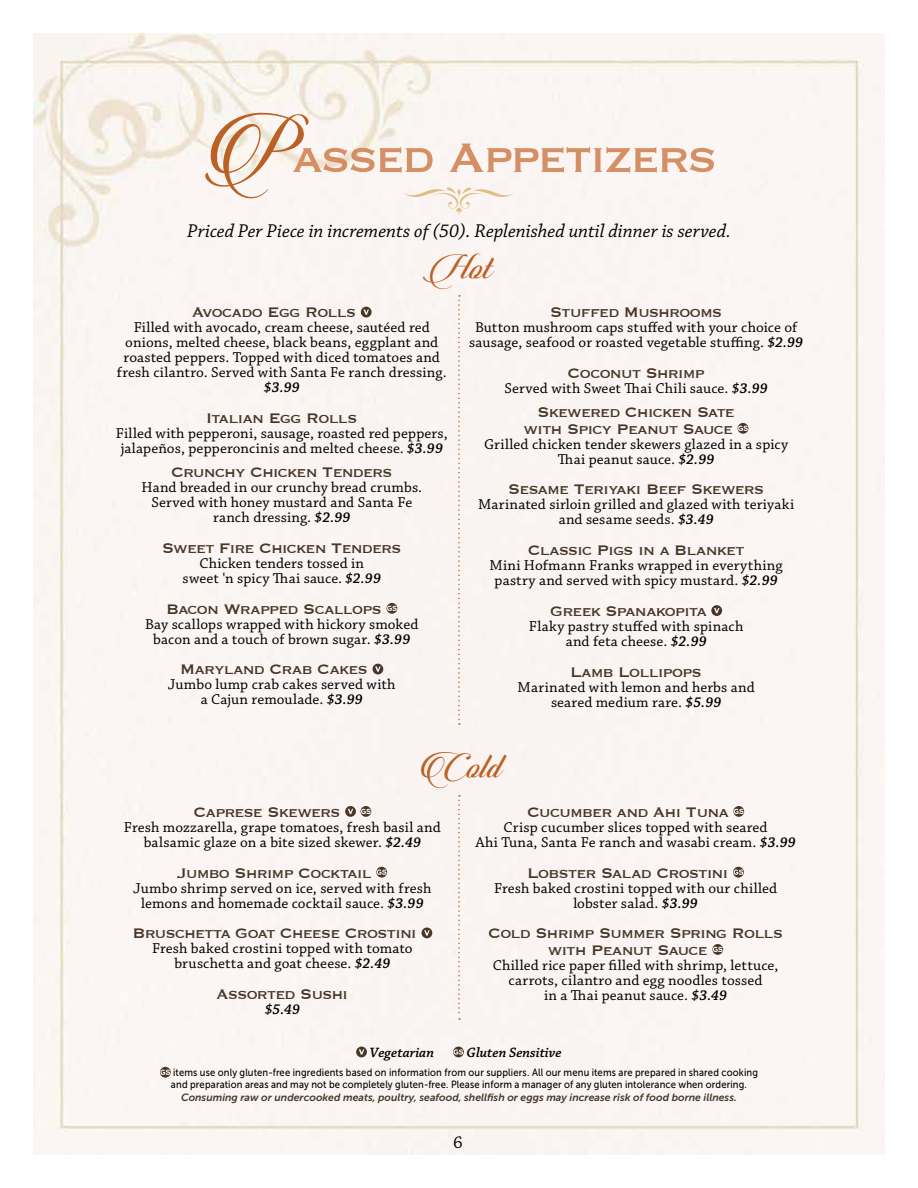
<style>
.page{position:relative;width:918px;height:1188px;background:#fff}
.page>*{position:absolute;margin:0;border:0;box-sizing:border-box;transform-origin:0 0}
.t1{font:54px "Copperplate";letter-spacing:-.055em;color:#d58f64}
.t2{font:40.5px "Candlescript Pro";color:#bb6125}
.t3{font:italic 19.5px "Chaparral Pro";color:#000}
.t4{font:18px/16.5px "Copperplate";letter-spacing:-.045em;color:#483729;text-align:right}
.t5{font:18px "Chaparral Pro Capt";color:#000}
.t6{font:15px/15px "Chaparral Pro Capt";letter-spacing:.01em;color:#000;text-align:center}
.t7{font:italic 600 15px "Chaparral Pro";color:#000}
.t8{font:italic 600 14.25px "Chaparral Pro";color:#000}
.t9{font:10.5px/12px "Museo Sans 500";letter-spacing:.02em;color:#000;scale:.9 1}
.t10{font:italic 10.5px "Museo Sans 700";color:#483729}
.s1{font-family:"Candlescript Pro";font-size:95.7px;color:#bb6125}
.s2{font-family:"Chaparral Pro";font-weight:600;font-style:italic}
</style>
<div class="page">
<div style="left:34px;top:34px;width:850px;height:1120px;background:#fbf6f3"></div>
<svg style="left:361px;top:307px;width:11px;height:10px"></svg>
<svg style="left:387px;top:603px;width:10px;height:11px"></svg>
<svg style="left:373px;top:664px;width:10px;height:10px"></svg>
<svg style="left:738px;top:423px;width:10px;height:11px"></svg>
<svg style="left:711px;top:605px;width:11px;height:11px"></svg>
<svg style="left:458px;top:295px;width:2px;height:430px"></svg>
<svg style="left:356px;top:1047px;width:11px;height:10px"></svg>
<svg style="left:453px;top:1047px;width:11px;height:10px"></svg>
<svg style="left:160px;top:1067px;width:11px;height:11px"></svg>
<svg style="left:345px;top:806px;width:26px;height:11px"></svg>
<svg style="left:376px;top:867px;width:11px;height:11px"></svg>
<svg style="left:422px;top:928px;width:10px;height:10px"></svg>
<svg style="left:733px;top:806px;width:11px;height:11px"></svg>
<svg style="left:733px;top:867px;width:11px;height:11px"></svg>
<svg style="left:712px;top:944px;width:11px;height:11px"></svg>
<svg style="left:458px;top:795px;width:2px;height:225px"></svg>
<svg style="left:403px;top:184px;width:112px;height:30px"></svg>
<h1 class="t1" style="left:200px;top:122px;width:519px"><span class="s1">P</span>assed Appetizers</h1>
<h3 class="t3" style="left:187px;top:220px;width:545px">Priced Per Piece in increments of (50). Replenished until dinner is served.</h3>
<h2 class="t2" style="left:428px;top:240px;width:64px">Hot</h2>
<p class="t4" style="left:192px;top:303px;width:166px">Avocado Egg Rolls</p>
<p class="t6" style="left:117px;top:321px;width:331px">Filled with avocado, cream cheese, sautéed red onions, melted cheese, black beans, eggplant and roasted peppers. Topped with diced tomatoes and fresh cilantro. Served with Santa Fe ranch dressing.</p>
<p class="t7" style="left:264px;top:379px;width:38px">$3.99</p>
<p class="t4" style="left:206px;top:409px;width:153px">Italian Egg Rolls</p>
<p class="t6" style="left:116px;top:426px;width:333px">Filled with pepperoni, sausage, roasted red peppers, jalapeños, pepperoncinis and melted cheese. <span class="s2">$3.99</span></p>
<p class="t4" style="left:171px;top:463px;width:223px">Crunchy Chicken Tenders</p>
<p class="t6" style="left:141px;top:480px;width:282px">Hand breaded in our crunchy bread crumbs.<br>Served with honey mustard and Santa Fe ranch dressing. <span class="s2">$2.99</span></p>
<p class="t4" style="left:162px;top:539px;width:241px">Sweet Fire Chicken Tenders</p>
<p class="t6" style="left:183px;top:556px;width:200px">Chicken tenders tossed in sweet 'n spicy Thai sauce. <span class="s2">$2.99</span></p>
<p class="t4" style="left:166px;top:600px;width:217px">Bacon Wrapped Scallops</p>
<p class="t6" style="left:145px;top:617px;width:275px">Bay scallops wrapped with hickory smoked bacon and a touch of brown sugar. <span class="s2">$3.99</span></p>
<p class="t4" style="left:180px;top:660px;width:189px">Maryland Crab Cakes</p>
<p class="t6" style="left:168px;top:678px;width:229px">Jumbo lump crab cakes served with a Cajun remoulade. <span class="s2">$3.99</span></p>
<p class="t4" style="left:550px;top:303px;width:174px">Stuffed Mushrooms</p>
<p class="t6" style="left:469px;top:321px;width:336px">Button mushroom caps stuffed with your choice of sausage, seafood or roasted vegetable stuffing. <span class="s2">$2.99</span></p>
<p class="t4" style="left:568px;top:364px;width:139px">Coconut Shrimp</p>
<p class="t6" style="left:504px;top:381px;width:265px">Served with Sweet Thai Chili sauce. <span class="s2">$3.99</span></p>
<p class="t4" style="left:524px;top:403px;width:213px">Skewered Chicken Sate with Spicy Peanut Sauce</p>
<p class="t6" style="left:484px;top:437px;width:306px">Grilled chicken tender skewers glazed in a spicy<br>Thai peanut sauce. <span class="s2">$2.99</span></p>
<p class="t4" style="left:508px;top:480px;width:258px">Sesame Teriyaki Beef Skewers</p>
<p class="t6" style="left:478px;top:498px;width:318px">Marinated sirloin grilled and glazed with teriyaki and sesame seeds. <span class="s2">$3.49</span></p>
<p class="t4" style="left:528px;top:541px;width:218px">Classic Pigs in a Blanket</p>
<p class="t6" style="left:490px;top:558px;width:295px">Mini Hofmann Franks wrapped in everything pastry and served with spicy mustard. <span class="s2">$2.99</span></p>
<p class="t4" style="left:550px;top:602px;width:158px">Greek Spanakopita</p>
<p class="t6" style="left:529px;top:619px;width:216px">Flaky pastry stuffed with spinach and feta cheese. <span class="s2">$2.99</span></p>
<p class="t4" style="left:570px;top:663px;width:133px">Lamb Lollipops</p>
<p class="t6" style="left:518px;top:680px;width:239px">Marinated with lemon and herbs and seared medium rare. <span class="s2">$5.99</span></p>
<h2 class="t2" style="left:416px;top:739px;width:85px">Cold</h2>
<p class="t4" style="left:193px;top:803px;width:149px">Caprese Skewers</p>
<p class="t6" style="left:124px;top:820px;width:318px">Fresh mozzarella, grape tomatoes, fresh basil and balsamic glaze on a bite sized skewer. <span class="s2">$2.49</span></p>
<p class="t4" style="left:178px;top:863px;width:196px">Jumbo Shrimp Cocktail</p>
<p class="t6" style="left:133px;top:881px;width:300px">Jumbo shrimp served on ice, served with fresh lemons and homemade cocktail sauce. <span class="s2">$3.99</span></p>
<p class="t4" style="left:132px;top:924px;width:286px">Bruschetta Goat Cheese Crostini</p>
<p class="t6" style="left:152px;top:942px;width:262px">Fresh baked crostini topped with tomato bruschetta and goat cheese. <span class="s2">$2.49</span></p>
<p class="t4" style="left:216px;top:985px;width:133px">Assorted Sushi</p>
<p class="t7" style="left:265px;top:1001px;width:37px">$5.49</p>
<p class="t4" style="left:527px;top:803px;width:203px">Cucumber and Ahi Tuna</p>
<p class="t6" style="left:475px;top:820px;width:322px">Crisp cucumber slices topped with seared<br>Ahi Tuna, Santa Fe ranch and wasabi cream. <span class="s2">$3.99</span></p>
<p class="t4" style="left:527px;top:863px;width:203px">Lobster Salad Crostini</p>
<p class="t6" style="left:494px;top:881px;width:285px">Fresh baked crostini topped with our chilled lobster salad. <span class="s2">$3.99</span></p>
<p class="t4" style="left:548px;top:924px;width:237px;text-align:left;text-indent:-60px">Cold Shrimp Summer Spring Rolls with Peanut Sauce</p>
<p class="t6" style="left:493px;top:958px;width:287px">Chilled rice paper filled with shrimp, lettuce, carrots, cilantro and egg noodles tossed<br>in a Thai peanut sauce. <span class="s2">$3.49</span></p>
<p class="t8" style="left:370px;top:1045px;width:66px">Vegetarian</p>
<p class="t8" style="left:467px;top:1045px;width:97px">Gluten Sensitive</p>
<p class="t9" style="left:171px;top:1067px;width:654px">items use only gluten-free ingredients based on information from our suppliers. All our menu items are prepared in shared cooking and preparation areas and may not be completely gluten-free. Please inform a manager of any gluten intolerance when ordering.</p>
<p class="t10" style="left:181px;top:1091px;width:557px">Consuming raw or undercooked meats, poultry, seafood, shellfish or eggs may increase risk of food borne illness.</p>
<p class="t5" style="left:453px;top:1132px;width:11px">6</p>
</div>
